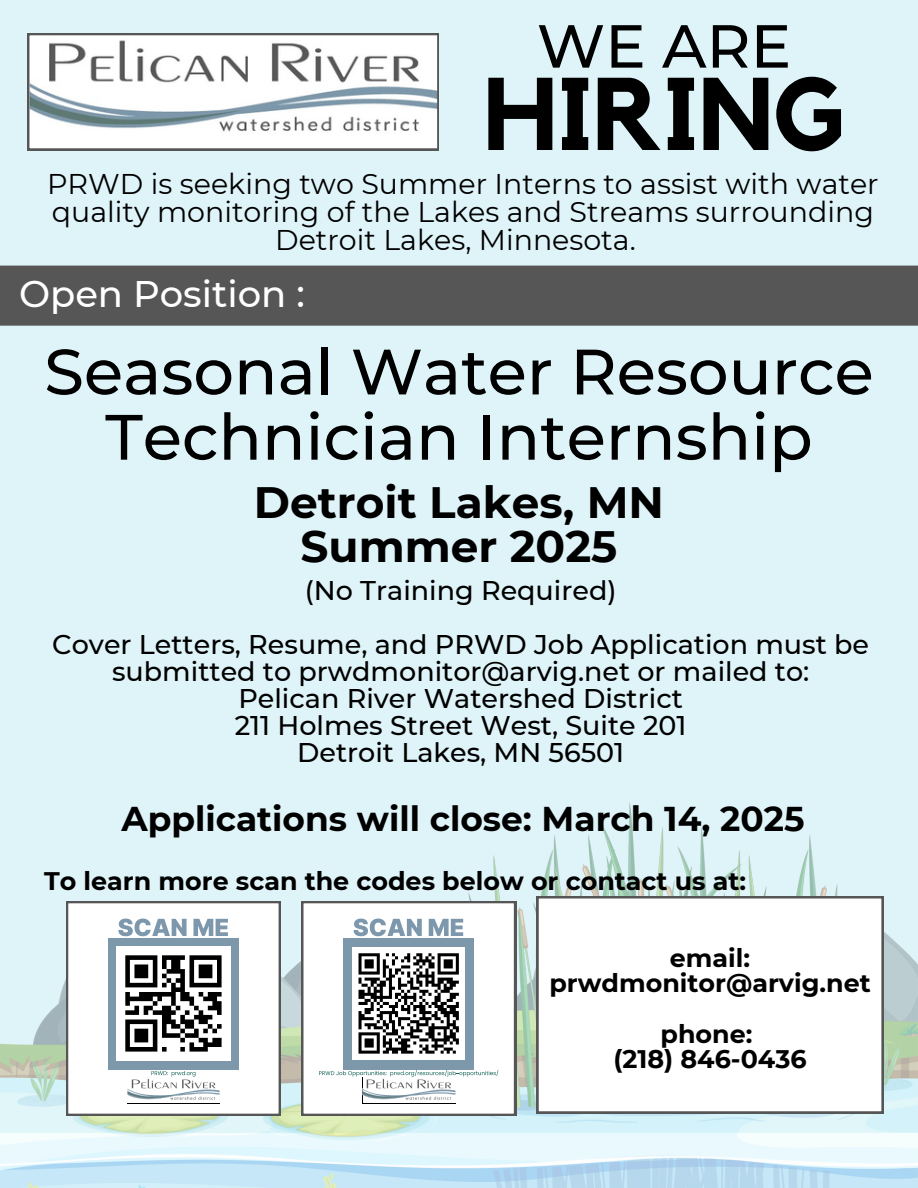
<style>
.page{position:relative;width:918px;height:1188px;background:#fff}
.page>*{position:absolute;margin:0;border:0;box-sizing:border-box;transform-origin:0 0}
.t1{font:700 101.85px "Kollektif";color:#000}
.t2{font:500 64.05px/65.2px "Montserrat";color:#000;text-align:center}
.t3{font:500 60.6px "Montserrat";color:#000}
.t4{font:700 43.8px/43.8px "Montserrat";color:#000;text-align:center}
.t5{font:500 37.05px "Montserrat";color:#fff}
.t6{font:700 34.35px "Montserrat";color:#000}
.t7{font:28.5px/28.2px "Montserrat";color:#000;text-align:center}
.t8{font:500 27px/27px "Montserrat";color:#000;text-align:center}
.t9{font:700 25.35px "Montserrat";color:#000}
</style>
<div class="page">
<div style="left:0;top:0;width:918px;height:1133px;background:#dff4f9"></div>
<svg style="left:27px;top:33px;width:412px;height:117px;background:#dbdedf"></svg>
<img style="left:0;top:803px;width:918px;height:385px">
<div style="left:0;top:266px;width:918px;height:60px;background:#565657"></div>
<div style="left:537px;top:896px;width:347px;height:217px;background:#fff"></div>
<svg style="left:66px;top:901px;width:215px;height:215px;background:#cbced1"></svg>
<svg style="left:301px;top:901px;width:215px;height:215px;background:#c7cbcd"></svg>
<p class="t3" style="left:537px;top:9px;width:256px">WE ARE</p>
<h2 class="t1" style="left:484px;top:68px;width:362px">HIRING</h2>
<p class="t7" style="left:47px;top:169px;width:833px">PRWD is seeking two Summer Interns to assist with water quality monitoring of the Lakes and Streams surrounding<br>Detroit Lakes, Minnesota.</p>
<p class="t5" style="left:19px;top:271px;width:287px">Open Position :</p>
<h1 class="t2" style="left:44px;top:339px;width:831px">Seasonal Water Resource<br>Technician Internship</h1>
<h5 class="t4" style="left:254px;top:481px;width:412px">Detroit Lakes, MN<br>Summer 2025</h5>
<h3 class="t8" style="left:305px;top:577px;width:313px">(No Training Required)</h3>
<h4 class="t8" style="left:52px;top:631px;width:818px">Cover Letters, Resume, and PRWD Job Application must be submitted to prwdmonitor@arvig.net or mailed to:<br>Pelican River Watershed District<br>211 Holmes Street West, Suite 201<br>Detroit Lakes, MN 56501</h4>
<h6 class="t6" style="left:121px;top:797px;width:685px">Applications will close: March 14, 2025</h6>
<h6 class="t9" style="left:44px;top:866px;width:704px">To learn more scan the codes below or contact us at:</h6>
<h5 class="t9" style="left:670px;top:942px;width:82px">email:</h5>
<p class="t9" style="left:549px;top:968px;width:323px">prwdmonitor@arvig.net</p>
<p class="t9" style="left:661px;top:1018px;width:93px">phone:</p>
<p class="t9" style="left:614px;top:1044px;width:195px">(218) 846-0436</p>
</div>
